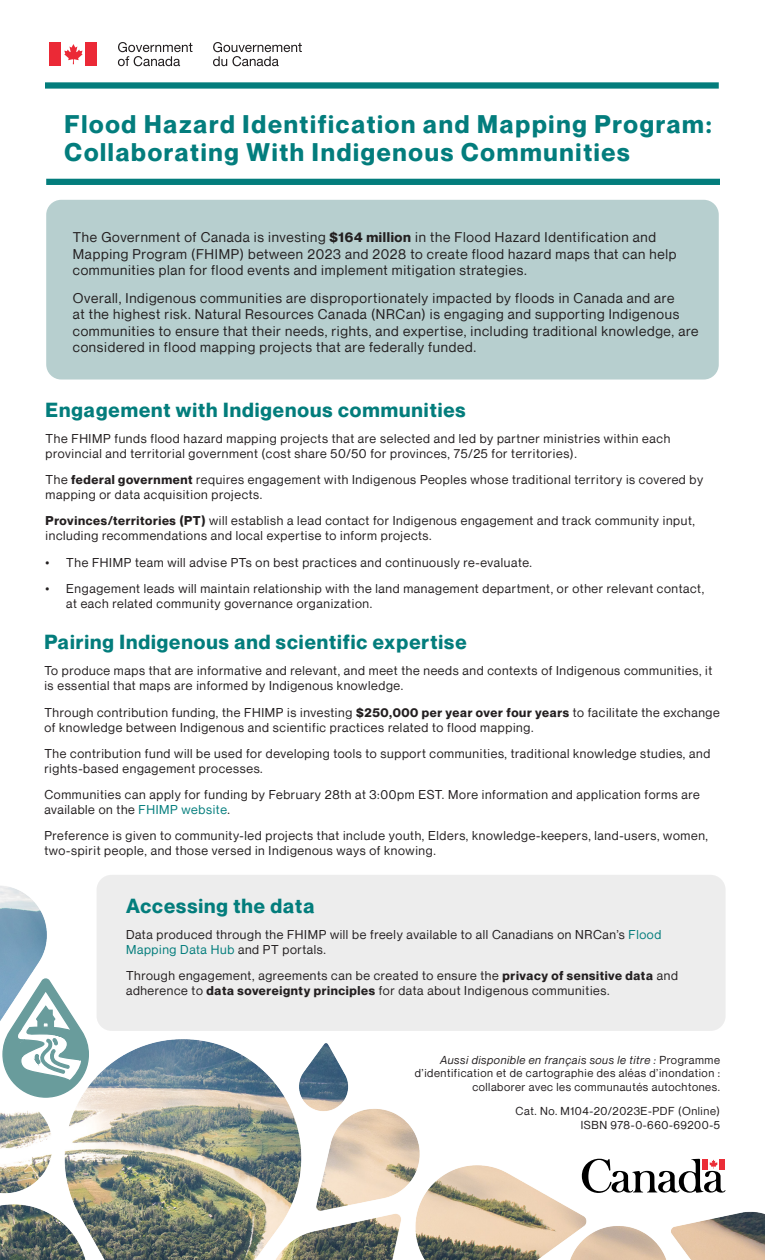
<style>
.page{position:relative;width:765px;height:1260px;background:#fff}
.page>*{position:absolute;margin:0;border:0;box-sizing:border-box;transform-origin:0 0}
.Title1{font:700 25px/27.5px "Neue Montreal";letter-spacing:.07em;color:#037d7d}
.title2{font:700 20px "Neue Montreal";letter-spacing:.05em;color:#037d7c}
.Intro{font:13.75px/16.5px "Neue Montreal";letter-spacing:.05em;color:#231f20}
.t1{font:12.5px/15px "Neue Montreal";letter-spacing:.05em;color:#231f20}
.t2{font:11.25px/13.5px "Neue Montreal";letter-spacing:.05em;color:#231f20;text-align:right}
.s1{font-weight:700}
.s2{color:#037d7c}
.s3{font-style:italic}
</style>
<div class="page">
<img style="left:0;top:875px;width:765px;height:385px">
<svg style="left:64px;top:44px;width:19px;height:20px"></svg>
<div style="left:49px;top:42px;width:12px;height:24px;background:#eb2936"></div>
<div style="left:85px;top:42px;width:12px;height:24px;background:#eb2936"></div>
<svg style="left:118px;top:42px;width:74px;height:24px"></svg>
<svg style="left:213px;top:42px;width:89px;height:24px"></svg>
<svg style="left:0;top:978px;width:90px;height:129px"></svg>
<div style="left:46px;top:179px;width:674px;height:6px;background:#037d7c"></div>
<div style="left:45px;top:82px;width:674px;height:7px;background:#037d7c"></div>
<div style="left:46px;top:200px;width:673px;height:180px;background:#b7cfcf;border-radius:15px"></div>
<div style="left:97px;top:875px;width:629px;height:156px;background:#ededed;border-radius:15px"></div>
<svg style="left:582px;top:1159px;width:144px;height:34px"></svg>
<div style="left:703px;top:1159px;width:5px;height:11px;background:#eb2d37"></div>
<div style="left:719px;top:1159px;width:5px;height:11px;background:#eb2d37"></div>
<h1 class="Title1" style="left:65px;top:111px;width:649px">Flood Hazard Identification and Mapping Program:<br>Collaborating With Indigenous Communities</h1>
<p class="Intro" style="left:73px;top:229px;width:605px">The Government of Canada is investing <span class="s1">$164 million</span> in the Flood Hazard Identification and<br>Mapping Program (FHIMP) between 2023 and 2028 to create flood hazard maps that can help communities plan for flood events and implement mitigation strategies.</p>
<p class="Intro" style="left:73px;top:290px;width:627px">Overall, Indigenous communities are disproportionately impacted by floods in Canada and are<br>at the highest risk. Natural Resources Canada (NRCan) is engaging and supporting Indigenous communities to ensure that their needs, rights, and expertise, including traditional knowledge, are considered in flood mapping projects that are federally funded.</p>
<h2 class="title2" style="left:46px;top:397px;width:422px">Engagement with Indigenous communities</h2>
<p class="t1" style="left:46px;top:431px;width:626px">The FHIMP funds flood hazard mapping projects that are selected and led by partner ministries within each provincial and territorial government (cost share 50/50 for provinces, 75/25 for territories).</p>
<p class="t1" style="left:46px;top:472px;width:659px">The <span class="s1">federal government</span> requires engagement with Indigenous Peoples whose traditional territory is covered by mapping or data acquisition projects.</p>
<p class="t1" style="left:46px;top:514px;width:651px"><span class="s1">Provinces/territories (PT)</span> will establish a lead contact for Indigenous engagement and track community input, including recommendations and local expertise to inform projects.</p>
<p class="t1" style="left:46px;top:555px;width:488px">• The FHIMP team will advise PTs on best practices and continuously re-evaluate.</p>
<p class="t1" style="left:66px;top:581px;width:640px;text-indent:-21px">• Engagement leads will maintain relationship with the land management department, or other relevant contact, at each related community governance organization.</p>
<h2 class="title2" style="left:44px;top:630px;width:424px">Pairing Indigenous and scientific expertise</h2>
<p class="t1" style="left:44px;top:663px;width:669px">To produce maps that are informative and relevant, and meet the needs and contexts of Indigenous communities, it is essential that maps are informed by Indigenous knowledge.</p>
<p class="t1" style="left:44px;top:705px;width:677px">Through contribution funding, the FHIMP is investing <span class="s1">$250,000 per year over four years</span> to facilitate the exchange of knowledge between Indigenous and scientific practices related to flood mapping.</p>
<p class="t1" style="left:44px;top:746px;width:667px">The contribution fund will be used for developing tools to support communities, traditional knowledge studies, and rights-based engagement processes.</p>
<p class="t1" style="left:44px;top:787px;width:657px">Communities can apply for funding by February 28th at 3:00pm EST. More information and application forms are available on the <span class="s2">FHIMP website</span>.</p>
<p class="t1" style="left:44px;top:828px;width:665px">Preference is given to community-led projects that include youth, Elders, knowledge-keepers, land-users, women, two-spirit people, and those versed in Indigenous ways of knowing.</p>
<h2 class="title2" style="left:126px;top:893px;width:190px">Accessing the data</h2>
<p class="t1" style="left:126px;top:927px;width:537px">Data produced through the FHIMP will be freely available to all Canadians on NRCan’s <span class="s2">Flood<br>Mapping Data Hub</span> and PT portals.</p>
<p class="t1" style="left:126px;top:969px;width:553px">Through engagement, agreements can be created to ensure the <span class="s1">privacy of sensitive data</span> and adherence to <span class="s1">data sovereignty principles</span> for data about Indigenous communities.</p>
<p class="t2" style="left:415px;top:1053px;width:307px"><span class="s3">Aussi disponible en français sous le titre :</span> Programme d’identification et de cartographie des aléas d’inondation : collaborer avec les communautés autochtones.</p>
<p class="t2" style="left:516px;top:1105px;width:206px">Cat. No. M104-20/2023E-PDF (Online)<br>ISBN 978-0-660-69200-5</p>
</div>
